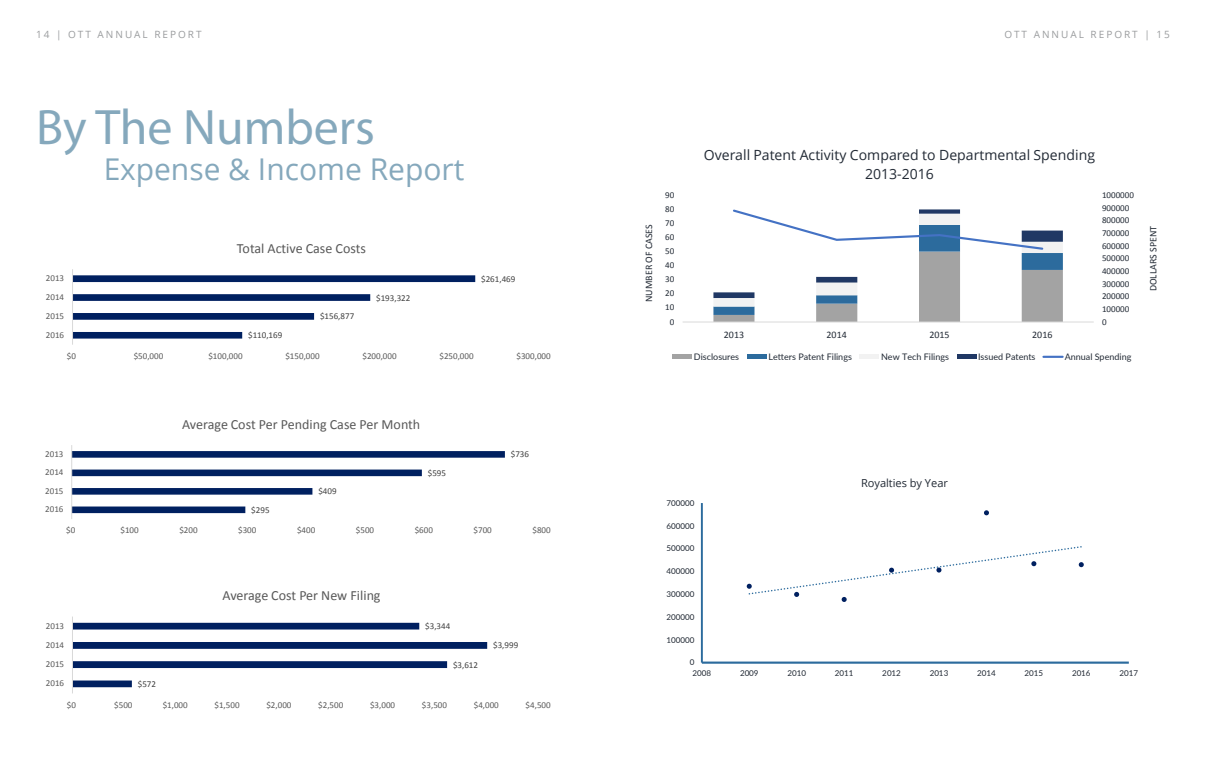
<style>
.page{position:relative;width:1206px;height:783px;background:#fff}
.page>*{position:absolute;margin:0;border:0;box-sizing:border-box;transform-origin:0 0}
.t1{font:50px "Myriad Pro";color:#6793ac}
.t2{font:30px "Open Sans";color:#6793ac}
.t3{font:14px "Calibri";letter-spacing:-.005em;color:#595959}
.t4{font:14px/19.1px "Open Sans";color:#222a35;text-align:center}
.t5{font:11px "Open Sans";color:#222a35}
.t6{font:10px "Calibri";color:#222a35}
.t7{font:10px "Open Sans";letter-spacing:.2em;color:#9a9c9e}
.t8{font:9px "Calibri";color:#595959}
.t9{font:9px "Calibri";color:#222a35}
.t10{font:9px "Lato";color:#222a35}
.t11{font:9px "Calibri";color:#404040}
.t12{font:8px "Lato";color:#222a35}
</style>
<div class="page">
<svg style="left:73px;top:275px;width:402px;height:64px"></svg>
<hr style="left:72px;top:269px;width:1px;height:76px;background:#d9d9d9">
<svg style="left:72px;top:451px;width:433px;height:62px"></svg>
<hr style="left:71px;top:445px;width:1px;height:74px;background:#d9d9d9">
<svg style="left:73px;top:623px;width:414px;height:64px"></svg>
<hr style="left:72px;top:617px;width:1px;height:76px;background:#d9d9d9">
<hr style="left:701px;top:503px;width:2px;height:160px;background:#2c6b9d">
<hr style="left:702px;top:662px;width:427px;height:2px;background:#2c6b9d">
<svg style="left:984px;top:510px;width:5px;height:5px"></svg>
<svg style="left:747px;top:546px;width:337px;height:56px"></svg>
<hr style="left:683px;top:322px;width:411px;height:1px;background:#d9d9d9">
<svg style="left:713px;top:209px;width:350px;height:113px"></svg>
<div style="left:673px;top:354px;width:19px;height:5px;background:#a3a3a3"></div>
<div style="left:747px;top:354px;width:19px;height:5px;background:#2c6b9d"></div>
<div style="left:860px;top:354px;width:19px;height:5px;background:#f2f2f2"></div>
<div style="left:957px;top:354px;width:19px;height:5px;background:#203864"></div>
<hr style="left:1043px;top:356px;width:20px;height:2px;background:#4472c4">
<p class="t7" style="left:36px;top:27px;width:167px">14 | OTT ANNUAL REPORT</p>
<p class="t7" style="left:1004px;top:27px;width:167px">OTT ANNUAL REPORT | 15</p>
<h1 class="t1" style="left:36px;top:96px;width:341px">By The Numbers</h1>
<h2 class="t2" style="left:103px;top:149px;width:363px">Expense &amp; Income Report</h2>
<p class="t3" style="left:237px;top:239px;width:131px">Total Active Case Costs</p>
<p class="t8" style="left:46px;top:273px;width:20px">2013</p>
<p class="t11" style="left:481px;top:273px;width:36px">$261,469</p>
<p class="t8" style="left:46px;top:291px;width:20px">2014</p>
<p class="t11" style="left:376px;top:292px;width:36px">$193,322</p>
<p class="t8" style="left:46px;top:310px;width:20px">2015</p>
<p class="t11" style="left:320px;top:311px;width:36px">$156,877</p>
<p class="t8" style="left:46px;top:329px;width:20px">2016</p>
<p class="t11" style="left:248px;top:330px;width:36px">$110,169</p>
<p class="t8" style="left:67px;top:350px;width:11px">$0</p>
<p class="t8" style="left:134px;top:350px;width:31px">$50,000</p>
<p class="t8" style="left:208px;top:350px;width:36px">$100,000</p>
<p class="t8" style="left:285px;top:350px;width:36px">$150,000</p>
<p class="t8" style="left:362px;top:350px;width:36px">$200,000</p>
<p class="t8" style="left:439px;top:350px;width:36px">$250,000</p>
<p class="t8" style="left:516px;top:350px;width:36px">$300,000</p>
<p class="t3" style="left:182px;top:415px;width:240px">Average Cost Per Pending Case Per Month</p>
<p class="t8" style="left:45px;top:448px;width:20px">2013</p>
<p class="t11" style="left:511px;top:449px;width:20px">$736</p>
<p class="t8" style="left:45px;top:467px;width:20px">2014</p>
<p class="t11" style="left:428px;top:467px;width:20px">$595</p>
<p class="t8" style="left:45px;top:485px;width:20px">2015</p>
<p class="t11" style="left:318px;top:486px;width:20px">$409</p>
<p class="t8" style="left:45px;top:504px;width:20px">2016</p>
<p class="t11" style="left:251px;top:504px;width:20px">$295</p>
<p class="t8" style="left:66px;top:525px;width:11px">$0</p>
<p class="t8" style="left:120px;top:525px;width:20px">$100</p>
<p class="t8" style="left:179px;top:525px;width:20px">$200</p>
<p class="t8" style="left:238px;top:525px;width:20px">$300</p>
<p class="t8" style="left:297px;top:525px;width:20px">$400</p>
<p class="t8" style="left:356px;top:525px;width:20px">$500</p>
<p class="t8" style="left:415px;top:525px;width:20px">$600</p>
<p class="t8" style="left:474px;top:525px;width:20px">$700</p>
<p class="t8" style="left:532px;top:525px;width:20px">$800</p>
<p class="t3" style="left:222px;top:587px;width:160px">Average Cost Per New Filing</p>
<p class="t8" style="left:46px;top:620px;width:20px">2013</p>
<p class="t11" style="left:425px;top:621px;width:27px">$3,344</p>
<p class="t8" style="left:46px;top:639px;width:20px">2014</p>
<p class="t11" style="left:493px;top:640px;width:27px">$3,999</p>
<p class="t8" style="left:46px;top:658px;width:20px">2015</p>
<p class="t11" style="left:453px;top:659px;width:27px">$3,612</p>
<p class="t8" style="left:46px;top:678px;width:20px">2016</p>
<p class="t11" style="left:138px;top:678px;width:20px">$572</p>
<p class="t8" style="left:67px;top:699px;width:11px">$0</p>
<p class="t8" style="left:114px;top:699px;width:20px">$500</p>
<p class="t8" style="left:163px;top:699px;width:27px">$1,000</p>
<p class="t8" style="left:215px;top:699px;width:27px">$1,500</p>
<p class="t8" style="left:266px;top:699px;width:27px">$2,000</p>
<p class="t8" style="left:318px;top:699px;width:27px">$2,500</p>
<p class="t8" style="left:370px;top:699px;width:27px">$3,000</p>
<p class="t8" style="left:422px;top:699px;width:27px">$3,500</p>
<p class="t8" style="left:474px;top:699px;width:27px">$4,000</p>
<p class="t8" style="left:526px;top:699px;width:27px">$4,500</p>
<p class="t6" style="left:643px;top:302px;width:80px;rotate:-90deg">NUMBER OF CASES</p>
<p class="t9" style="left:665px;top:189px;width:11px">90</p>
<p class="t9" style="left:665px;top:203px;width:11px">80</p>
<p class="t9" style="left:665px;top:217px;width:11px">70</p>
<p class="t9" style="left:665px;top:231px;width:11px">60</p>
<p class="t9" style="left:665px;top:245px;width:11px">50</p>
<p class="t9" style="left:665px;top:260px;width:11px">40</p>
<p class="t9" style="left:665px;top:274px;width:11px">30</p>
<p class="t9" style="left:665px;top:288px;width:11px">20</p>
<p class="t9" style="left:665px;top:302px;width:11px">10</p>
<p class="t9" style="left:670px;top:316px;width:6px">0</p>
<p class="t4" style="left:704px;top:145px;width:393px">Overall Patent Activity Compared to Departmental Spending<br>2013-2016</p>
<p class="t9" style="left:1102px;top:189px;width:33px">1000000</p>
<p class="t9" style="left:1102px;top:202px;width:29px">900000</p>
<p class="t9" style="left:1102px;top:215px;width:29px">800000</p>
<p class="t9" style="left:1102px;top:227px;width:29px">700000</p>
<p class="t9" style="left:1102px;top:240px;width:29px">600000</p>
<p class="t9" style="left:1102px;top:253px;width:29px">500000</p>
<p class="t9" style="left:1102px;top:265px;width:29px">400000</p>
<p class="t9" style="left:1102px;top:278px;width:29px">300000</p>
<p class="t9" style="left:1102px;top:291px;width:29px">200000</p>
<p class="t9" style="left:1102px;top:303px;width:29px">100000</p>
<p class="t6" style="left:724px;top:328px;width:22px">2013</p>
<p class="t6" style="left:827px;top:328px;width:22px">2014</p>
<p class="t6" style="left:929px;top:328px;width:22px">2015</p>
<p class="t6" style="left:1032px;top:328px;width:22px">2016</p>
<p class="t9" style="left:1102px;top:316px;width:6px">0</p>
<p class="t10" style="left:694px;top:350px;width:47px">Disclosures</p>
<p class="t10" style="left:768px;top:350px;width:85px">Letters Patent Filings</p>
<p class="t10" style="left:881px;top:350px;width:69px">New Tech Filings</p>
<p class="t10" style="left:978px;top:350px;width:59px">Issued Patents</p>
<p class="t10" style="left:1065px;top:350px;width:68px">Annual Spending</p>
<p class="t6" style="left:1147px;top:291px;width:67px;rotate:-90deg">DOLLARS SPENT</p>
<p class="t12" style="left:667px;top:497px;width:29px">700000</p>
<p class="t12" style="left:667px;top:520px;width:29px">600000</p>
<p class="t12" style="left:667px;top:543px;width:29px">500000</p>
<p class="t12" style="left:667px;top:566px;width:29px">400000</p>
<p class="t12" style="left:667px;top:588px;width:29px">300000</p>
<p class="t12" style="left:667px;top:611px;width:29px">200000</p>
<p class="t12" style="left:667px;top:634px;width:29px">100000</p>
<p class="t12" style="left:690px;top:657px;width:6px">0</p>
<p class="t5" style="left:861px;top:476px;width:89px">Royalties by Year</p>
<p class="t12" style="left:693px;top:667px;width:20px">2008</p>
<p class="t12" style="left:740px;top:667px;width:20px">2009</p>
<p class="t12" style="left:787px;top:667px;width:20px">2010</p>
<p class="t12" style="left:835px;top:667px;width:20px">2011</p>
<p class="t12" style="left:882px;top:667px;width:20px">2012</p>
<p class="t12" style="left:930px;top:667px;width:20px">2013</p>
<p class="t12" style="left:977px;top:667px;width:20px">2014</p>
<p class="t12" style="left:1025px;top:667px;width:20px">2015</p>
<p class="t12" style="left:1072px;top:667px;width:20px">2016</p>
<p class="t12" style="left:1120px;top:667px;width:20px">2017</p>
</div>
